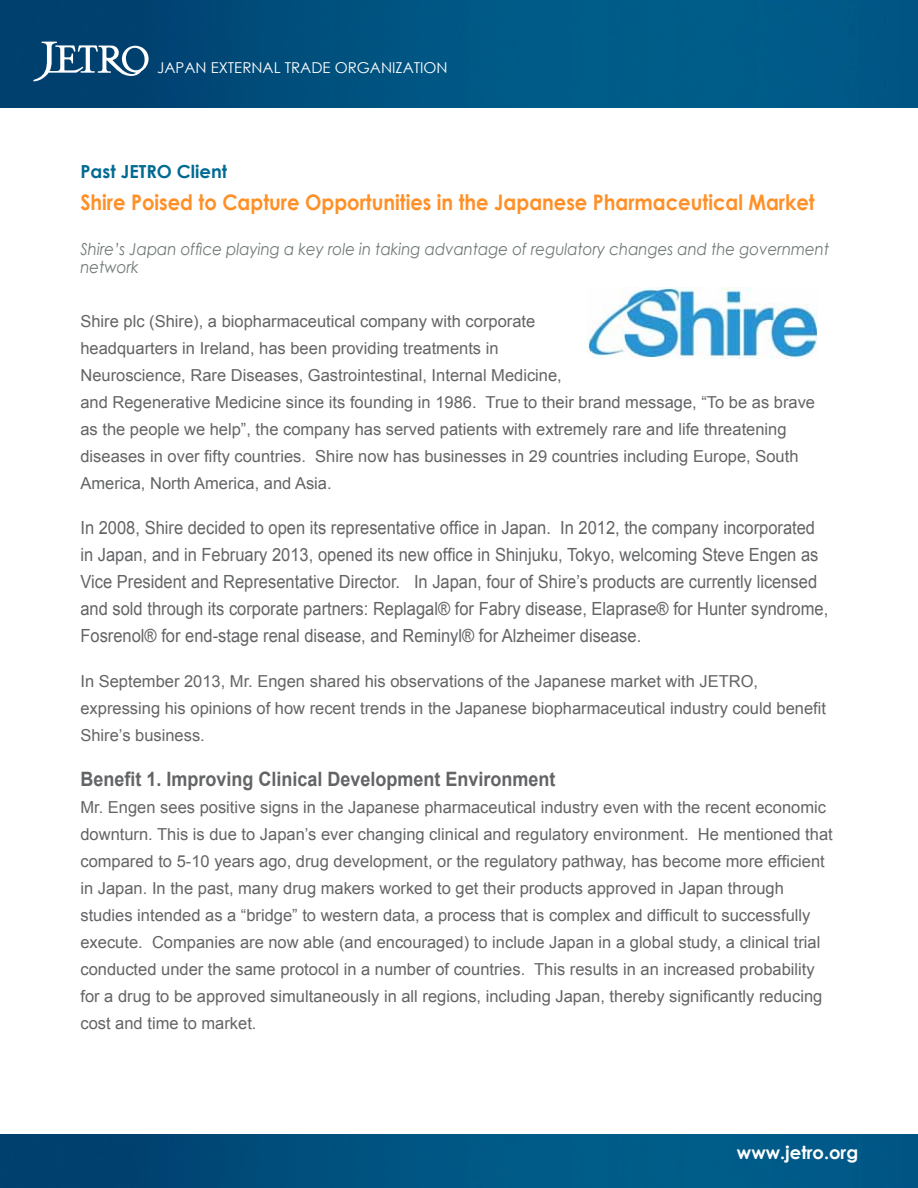
<style>
.page{position:relative;width:918px;height:1188px;background:#fff}
.page>*{position:absolute;margin:0;border:0;box-sizing:border-box;transform-origin:0 0}
.t1{font:700 21.45px "Century Gothic";color:#ff9028;scale:.91 1}
.t2{font:700 19.8px "Arial";color:#636466;scale:.91 1}
.t3{font:18.15px/27px "Arial";color:#636466;scale:.91 1}
.t4{font:700 18px "Century Gothic";color:#006b92}
.t5{font:700 18px "Century Gothic";color:#fff}
.t6{font:16.5px/27px "Arial";color:#636466}
.t7{font:italic 16.5px/18px "Century Gothic";color:#6e7877;scale:.91 1}
.t8{font:15px "Century Gothic";color:#fff}
</style>
<div class="page">
<img style="left:0;top:0;width:918px;height:66px">
<img style="left:0;top:66px;width:918px;height:41px">
<svg style="left:33px;top:42px;width:116px;height:39px"></svg>
<img style="left:0;top:1134px;width:918px;height:54px">
<img style="left:588px;top:287px;width:230px;height:72px">
<p class="t8" style="left:157px;top:57px;width:292px">JAPAN EXTERNAL TRADE ORGANIZATION</p>
<p class="t4" style="left:80px;top:158px;width:148px">Past JETRO Client</p>
<h1 class="t1" style="left:80px;top:186px;width:809px">Shire Poised to Capture Opportunities in the Japanese Pharmaceutical Market</h1>
<p class="t7" style="left:80px;top:240px;width:824px">Shire’s Japan office playing a key role in taking advantage of regulatory changes and the government network</p>
<p class="t6" style="left:80px;top:308px;width:736px">Shire plc (Shire), a biopharmaceutical company with corporate<br>headquarters in Ireland, has been providing treatments in<br>Neuroscience, Rare Diseases, Gastrointestinal, Internal Medicine,<br>and Regenerative Medicine since its founding in 1986. True to their brand message, “To be as brave as the people we help”, the company has served patients with extremely rare and life threatening diseases in over fifty countries. Shire now has businesses in 29 countries including Europe, South America, North America, and Asia.</p>
<p class="t3" style="left:80px;top:514px;width:823px">In 2008, Shire decided to open its representative office in Japan. In 2012, the company incorporated in Japan, and in February 2013, opened its new office in Shinjuku, Tokyo, welcoming Steve Engen as Vice President and Representative Director. In Japan, four of Shire’s products are currently licensed and sold through its corporate partners: Replagal® for Fabry disease, Elaprase® for Hunter syndrome, Fosrenol® for end-stage renal disease, and Reminyl® for Alzheimer disease.</p>
<p class="t6" style="left:80px;top:668px;width:747px">In September 2013, Mr. Engen shared his observations of the Japanese market with JETRO, expressing his opinions of how recent trends in the Japanese biopharmaceutical industry could benefit<br>Shire’s business.</p>
<p class="t2" style="left:80px;top:766px;width:524px">Benefit 1. Improving Clinical Development Environment</p>
<p class="t6" style="left:80px;top:794px;width:754px">Mr. Engen sees positive signs in the Japanese pharmaceutical industry even with the recent economic downturn. This is due to Japan’s ever changing clinical and regulatory environment. He mentioned that compared to 5-10 years ago, drug development, or the regulatory pathway, has become more efficient in Japan. In the past, many drug makers worked to get their products approved in Japan through studies intended as a “bridge” to western data, a process that is complex and difficult to successfully execute. Companies are now able (and encouraged) to include Japan in a global study, a clinical trial conducted under the same protocol in a number of countries. This results in an increased probability for a drug to be approved simultaneously in all regions, including Japan, thereby significantly reducing cost and time to market.</p>
<p class="t5" style="left:737px;top:1139px;width:123px">www.jetro.org</p>
</div>
